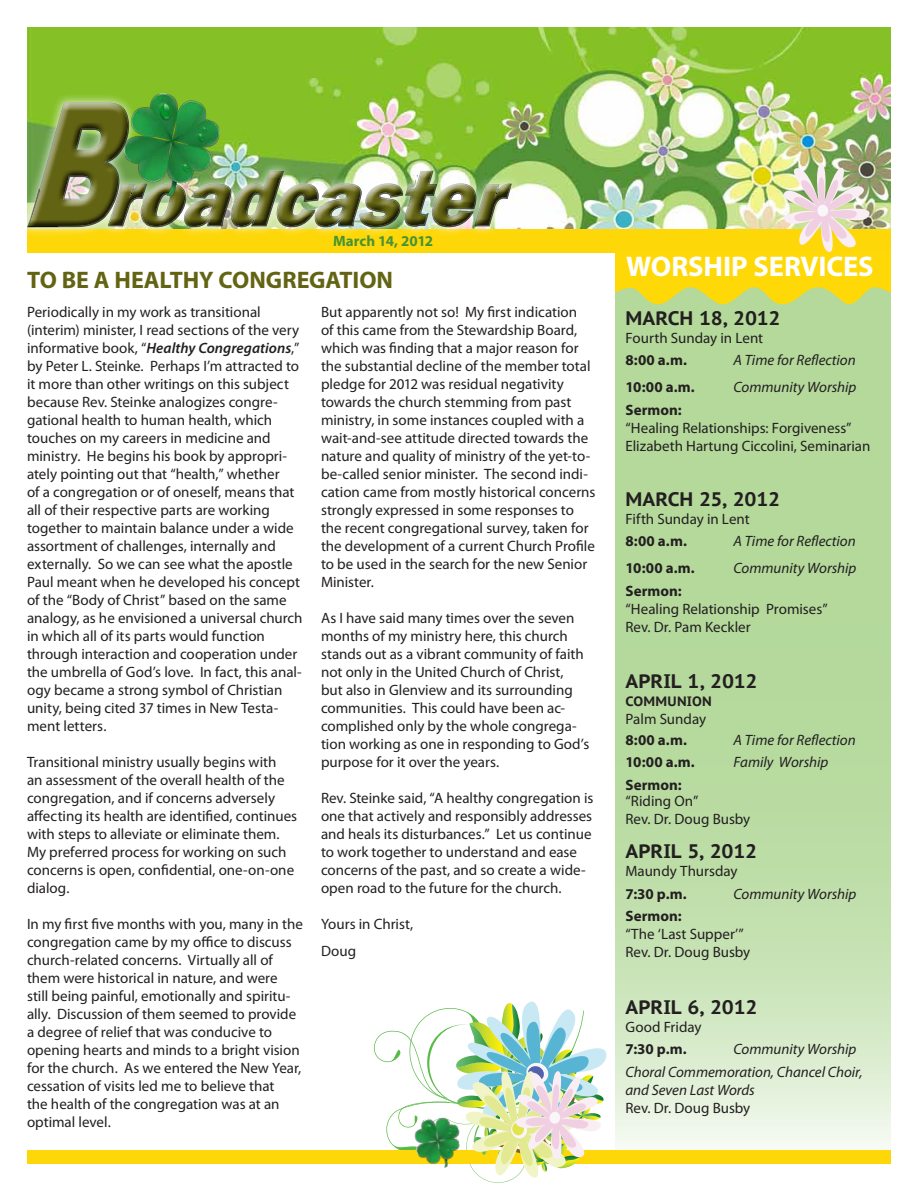
<style>
.page{position:relative;width:918px;height:1188px;background:#fff}
.page>*{position:absolute;margin:0;border:0;box-sizing:border-box;transform-origin:0 0}
.t1{font:700 28.5px "Myriad Pro";letter-spacing:-.005em;color:#fff}
.t2{font:700 24px "Myriad Pro";letter-spacing:-.005em;color:#636413}
.t3{font:700 19.5px "PT Sans Caption";letter-spacing:-.005em;color:#231f20}
.t4{font:700 19.5px "PT Sans Caption";letter-spacing:-.025em;color:#231f20}
.t5{font:15px/18px "Myriad Pro";color:#231f20}
.t6{font:italic 15px "Myriad Pro";color:#231f20}
.BroadCaster{font:700 15px "Myriad Pro";letter-spacing:.005em;color:#231f20}
.t7{font:700 15px "Myriad Pro";color:#459336}
.t8{font:700 13.5px "PT Sans Caption";letter-spacing:.02em;color:#231f20}
.s1{font-weight:600;font-style:italic}
</style>
<div class="page">
<img style="left:27px;top:27px;width:864px;height:202px">
<svg style="left:615px;top:305px;width:276px;height:842px;background:#bfdeaa"></svg>
<div style="left:27px;top:229px;width:864px;height:24px;background:#fed708"></div>
<div style="left:27px;top:1150px;width:864px;height:14px;background:#fed708"></div>
<div style="left:17px;top:92px;width:502px;height:145px;background:#fff;opacity:.81"></div>
<div style="left:25px;top:94px;width:105px;height:133px;background:#fff;opacity:.75"></div>
<div style="left:473px;top:175px;width:40px;height:50px;background:#fff;opacity:.75"></div>
<div style="left:473px;top:183px;width:40px;height:44px;background:#231f20;opacity:.78"></div>
<img style="left:27px;top:102px;width:485px;height:126px">
<div style="left:106px;top:175px;width:42px;height:50px;background:#fff;opacity:.75"></div>
<div style="left:106px;top:182px;width:42px;height:45px;background:#231f20;opacity:.78"></div>
<img style="left:118px;top:92px;width:109px;height:104px">
<img style="left:615px;top:163px;width:276px;height:142px">
<div style="left:817px;top:205px;width:11px;height:12px;background:#faf6f8;border-radius:50%"></div>
<svg style="left:374px;top:1001px;width:233px;height:182px"></svg>
<div style="left:549px;top:1112px;width:12px;height:12px;background:#faf6f8;border-radius:50%"></div>
<img style="left:405px;top:1109px;width:69px;height:67px">
<p class="t7" style="left:333px;top:231px;width:102px">March 14, 2012</p>
<p class="t2" style="left:27px;top:264px;width:368px">TO BE A HEALTHY CONGREGATION</p>
<p class="t5" style="left:321px;top:303px;width:276px">But apparently not so! My first indication<br>of this came from the Stewardship Board, which was finding that a major reason for the substantial decline of the member total pledge for 2012 was residual negativity towards the church stemming from past ministry, in some instances coupled with a wait-and-see attitude directed towards the nature and quality of ministry of the yet-to&shy;be-called senior minister. The second indi&shy;cation came from mostly historical concerns strongly expressed in some responses to the recent congregational survey, taken for the development of a current Church Profile to be used in the search for the new Senior Minister.</p>
<p class="t5" style="left:321px;top:609px;width:270px">As I have said many times over the seven months of my ministry here, this church stands out as a vibrant community of faith not only in the United Church of Christ,<br>but also in Glenview and its surrounding communities. This could have been ac&shy;complished only by the whole congrega&shy;tion working as one in responding to God’s purpose for it over the years.</p>
<p class="t5" style="left:321px;top:789px;width:274px">Rev. Steinke said, “A healthy congregation is one that actively and responsibly addresses and heals its disturbances.” Let us continue to work together to understand and ease concerns of the past, and so create a wide&shy;open road to the future for the church.</p>
<p class="t5" style="left:321px;top:915px;width:94px">Yours in Christ,</p>
<p class="t5" style="left:321px;top:942px;width:37px">Doug</p>
<p class="t5" style="left:27px;top:303px;width:277px">Periodically in my work as transitional (interim) minister, I read sections of the very informative book, “<span class="s1">Healthy Congregations</span>,” by Peter L. Steinke. Perhaps I’m attracted to it more than other writings on this subject because Rev. Steinke analogizes congre&shy;gational health to human health, which touches on my careers in medicine and ministry. He begins his book by appropri&shy;ately pointing out that “health,” whether<br>of a congregation or of oneself, means that all of their respective parts are working together to maintain balance under a wide assortment of challenges, internally and externally. So we can see what the apostle Paul meant when he developed his concept of the “Body of Christ” based on the same analogy, as he envisioned a universal church in which all of its parts would function through interaction and cooperation under the umbrella of God’s love. In fact, this anal&shy;ogy became a strong symbol of Christian unity, being cited 37 times in New Testa&shy;ment letters.</p>
<p class="t5" style="left:27px;top:753px;width:272px">Transitional ministry usually begins with<br>an assessment of the overall health of the congregation, and if concerns adversely affecting its health are identified, continues with steps to alleviate or eliminate them.<br>My preferred process for working on such concerns is open, confidential, one-on-one dialog.</p>
<p class="t5" style="left:27px;top:915px;width:277px">In my first five months with you, many in the congregation came by my office to discuss church-related concerns. Virtually all of them were historical in nature, and were<br>still being painful, emotionally and spiritu&shy;ally. Discussion of them seemed to provide a degree of relief that was conducive to opening hearts and minds to a bright vision for the church. As we entered the New Year, cessation of visits led me to believe that<br>the health of the congregation was at an optimal level.</p>
<p class="t1" style="left:626px;top:248px;width:249px">WORSHIP SERVICES</p>
<p class="t4" style="left:626px;top:305px;width:157px">MARCH 18, 2012</p>
<p class="t5" style="left:626px;top:328px;width:139px">Fourth Sunday in Lent</p>
<p class="BroadCaster" style="left:626px;top:350px;width:63px">8:00 a.m.</p>
<p class="t6" style="left:734px;top:351px;width:124px">A Time for Reflection</p>
<p class="BroadCaster" style="left:626px;top:377px;width:71px">10:00 a.m.</p>
<p class="t6" style="left:734px;top:378px;width:125px">Community Worship</p>
<p class="BroadCaster" style="left:626px;top:400px;width:58px">Sermon:</p>
<p class="t5" style="left:626px;top:418px;width:228px">“Healing Relationships: Forgiveness”</p>
<p class="t5" style="left:626px;top:436px;width:246px">Elizabeth Hartung Ciccolini, Seminarian</p>
<p class="t4" style="left:626px;top:486px;width:157px">MARCH 25, 2012</p>
<p class="t5" style="left:626px;top:510px;width:126px">Fifth Sunday in Lent</p>
<p class="BroadCaster" style="left:626px;top:532px;width:63px">8:00 a.m.</p>
<p class="t6" style="left:734px;top:532px;width:124px">A Time for Reflection</p>
<p class="BroadCaster" style="left:626px;top:559px;width:71px">10:00 a.m.</p>
<p class="t6" style="left:734px;top:559px;width:125px">Community Worship</p>
<p class="BroadCaster" style="left:626px;top:581px;width:58px">Sermon:</p>
<p class="t5" style="left:626px;top:600px;width:204px">“Healing Relationship Promises”</p>
<p class="t5" style="left:626px;top:618px;width:127px">Rev. Dr. Pam Keckler</p>
<p class="t3" style="left:626px;top:668px;width:134px">APRIL 1, 2012</p>
<p class="t8" style="left:626px;top:692px;width:88px">COMMUNION</p>
<p class="t5" style="left:626px;top:710px;width:82px">Palm Sunday</p>
<p class="BroadCaster" style="left:626px;top:730px;width:63px">8:00 a.m.</p>
<p class="t6" style="left:734px;top:731px;width:124px">A Time for Reflection</p>
<p class="BroadCaster" style="left:626px;top:753px;width:71px">10:00 a.m.</p>
<p class="t6" style="left:734px;top:753px;width:96px">Family Worship</p>
<p class="BroadCaster" style="left:626px;top:775px;width:58px">Sermon:</p>
<p class="t5" style="left:626px;top:792px;width:74px">“Riding On”</p>
<p class="t5" style="left:626px;top:810px;width:126px">Rev. Dr. Doug Busby</p>
<p class="t3" style="left:626px;top:839px;width:133px">APRIL 5, 2012</p>
<p class="t5" style="left:626px;top:862px;width:114px">Maundy Thursday</p>
<p class="BroadCaster" style="left:626px;top:884px;width:63px">7:30 p.m.</p>
<p class="t6" style="left:734px;top:885px;width:125px">Community Worship</p>
<p class="BroadCaster" style="left:626px;top:907px;width:58px">Sermon:</p>
<p class="t5" style="left:626px;top:925px;width:120px">“The ‘Last Supper’”</p>
<p class="t5" style="left:626px;top:943px;width:126px">Rev. Dr. Doug Busby</p>
<p class="t3" style="left:626px;top:994px;width:134px">APRIL 6, 2012</p>
<p class="t5" style="left:626px;top:1017px;width:78px">Good Friday</p>
<p class="BroadCaster" style="left:626px;top:1039px;width:63px">7:30 p.m.</p>
<p class="t6" style="left:734px;top:1040px;width:125px">Community Worship</p>
<p class="t6" style="left:626px;top:1062px;width:239px">Choral Commemoration, Chancel Choir,</p>
<p class="t6" style="left:626px;top:1080px;width:131px">and Seven Last Words</p>
<p class="t5" style="left:626px;top:1098px;width:126px">Rev. Dr. Doug Busby</p>
</div>
